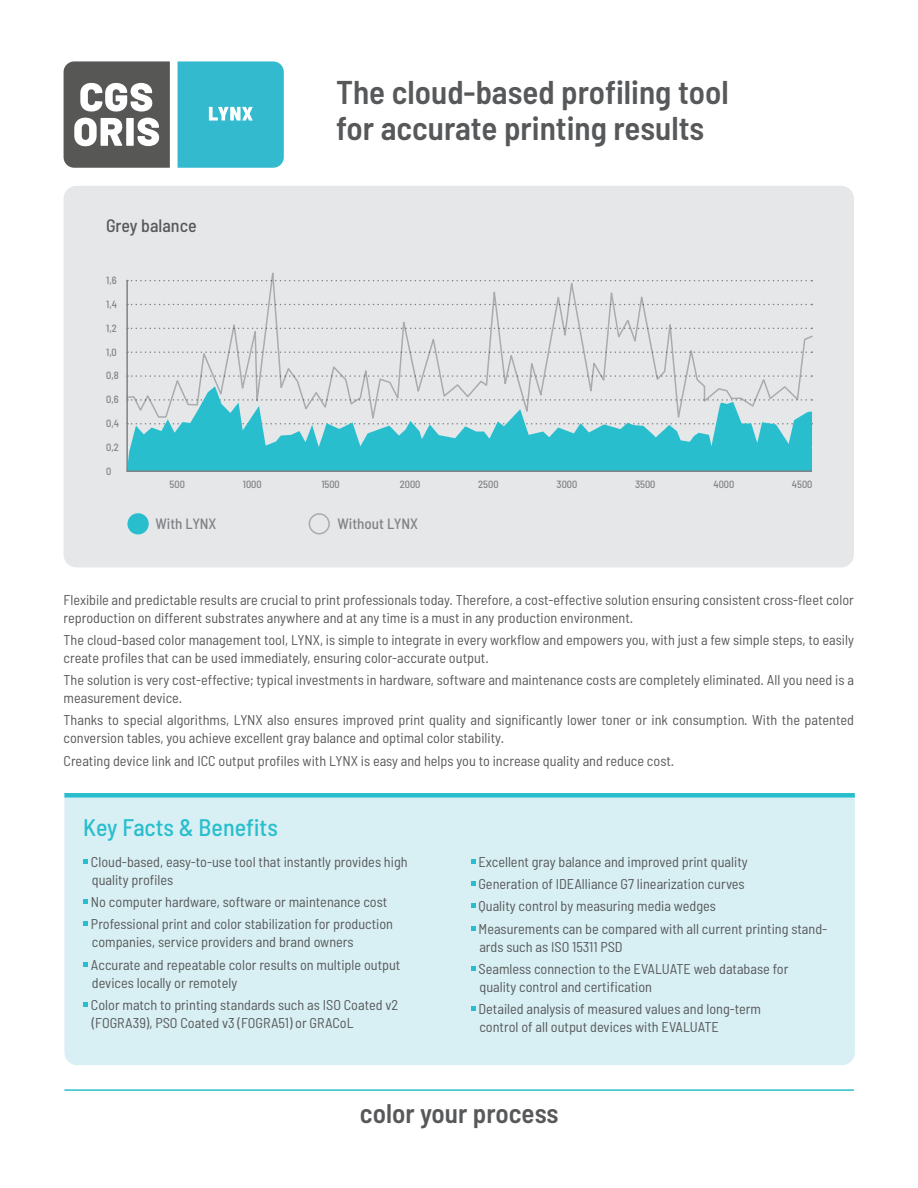
<style>
.page{position:relative;width:918px;height:1188px;background:#fff}
.page>*{position:absolute;margin:0;border:0;box-sizing:border-box;transform-origin:0 0}
.Headline_Logo{font:600 semi-condensed 33px/36px "Barlow";color:#57585a}
.color_your_process{font:600 semi-condensed 27px "Barlow";color:#57585a}
.Headline_Bullets{font:500 semi-condensed 24px "Barlow";color:#28bece}
.t1{font:500 semi-condensed 18px "Barlow";color:#57585a}
.Bulletpoints{font:500 semi-condensed 15px "Barlow";color:#808285}
.Fließtext{font:semi-condensed 14.25px/18px "Barlow";color:#57585a}
.Bullet-Point_Tabelle{font:semi-condensed 14.25px/18px "Barlow";color:#57585a}
.Bulletpoints-2{font:500 semi-condensed 10.5px "Barlow";color:#808285}
</style>
<div class="page">
<svg style="left:64px;top:61px;width:106px;height:107px"></svg>
<div style="left:178px;top:61px;width:106px;height:107px;background:#34bace"></div>
<hr style="left:64px;top:1089px;width:790px;height:2px;background:#28bece">
<div style="left:64px;top:798px;width:791px;height:267px;background:#d8eff3"></div>
<div style="left:64px;top:793px;width:791px;height:5px;background:#28bece"></div>
<svg style="left:83px;top:859px;width:5px;height:5px"></svg>
<svg style="left:83px;top:899px;width:5px;height:5px"></svg>
<svg style="left:83px;top:921px;width:5px;height:5px"></svg>
<svg style="left:83px;top:962px;width:5px;height:5px"></svg>
<svg style="left:83px;top:1002px;width:5px;height:5px"></svg>
<svg style="left:471px;top:859px;width:5px;height:5px"></svg>
<svg style="left:471px;top:881px;width:5px;height:5px"></svg>
<svg style="left:471px;top:903px;width:5px;height:5px"></svg>
<svg style="left:471px;top:926px;width:5px;height:5px"></svg>
<svg style="left:471px;top:966px;width:5px;height:5px"></svg>
<svg style="left:471px;top:1006px;width:5px;height:5px"></svg>
<div style="left:64px;top:186px;width:790px;height:381px;background:#e6e7e9;border-radius:13px"></div>
<div style="left:127px;top:513px;width:22px;height:21px;background:#28bece;border-radius:50%"></div>
<div style="left:309px;top:513px;width:21px;height:21px;border:2px solid #bcbdc0;border-radius:50%"></div>
<svg style="left:128px;top:420px;width:684px;height:50px;fill:#28bece"></svg>
<svg style="left:127px;top:272px;width:686px;height:148px"></svg>
<hr style="left:127px;top:470px;width:685px;height:2px;background:#808285">
<hr style="left:126px;top:280px;width:2px;height:192px;background:#808285">
<p class="t1" style="left:106px;top:215px;width:92px">Grey balance</p>
<p class="Bulletpoints-2" style="left:106px;top:274px;width:12px">1,6</p>
<p class="Bulletpoints-2" style="left:106px;top:298px;width:12px">1,4</p>
<p class="Bulletpoints-2" style="left:106px;top:321px;width:12px">1,2</p>
<p class="Bulletpoints-2" style="left:106px;top:345px;width:12px">1,0</p>
<p class="Bulletpoints-2" style="left:106px;top:369px;width:14px">0,8</p>
<p class="Bulletpoints-2" style="left:106px;top:393px;width:14px">0,6</p>
<p class="Bulletpoints-2" style="left:106px;top:417px;width:14px">0,4</p>
<p class="Bulletpoints-2" style="left:106px;top:441px;width:14px">0,2</p>
<p class="Bulletpoints-2" style="left:106px;top:464px;width:7px">0</p>
<p class="Headline_Logo" style="left:336px;top:73px;width:394px">The cloud-based profiling tool for accurate printing results</p>
<p class="Bulletpoints-2" style="left:170px;top:478px;width:17px">500</p>
<p class="Bulletpoints-2" style="left:243px;top:478px;width:20px">1000</p>
<p class="Bulletpoints-2" style="left:321px;top:478px;width:20px">1500</p>
<p class="Bulletpoints-2" style="left:400px;top:478px;width:22px">2000</p>
<p class="Bulletpoints-2" style="left:478px;top:478px;width:22px">2500</p>
<p class="Bulletpoints-2" style="left:557px;top:478px;width:22px">3000</p>
<p class="Bulletpoints-2" style="left:635px;top:478px;width:22px">3500</p>
<p class="Bulletpoints-2" style="left:713px;top:478px;width:22px">4000</p>
<p class="Bulletpoints-2" style="left:792px;top:478px;width:22px">4500</p>
<p class="Bulletpoints" style="left:338px;top:514px;width:82px">Without LYNX</p>
<p class="Bulletpoints" style="left:156px;top:514px;width:62px">With LYNX</p>
<p class="Fließtext" style="left:64px;top:590px;width:792px">Flexibile and predictable results are crucial to print professionals today. Therefore, a cost-effective solution ensuring consistent cross-fleet color reproduction on different substrates anywhere and at any time is a must in any production environment.</p>
<p class="Fließtext" style="left:64px;top:630px;width:792px">The cloud-based color management tool, LYNX, is simple to integrate in every workflow and empowers you, with just a few simple steps, to easily create profiles that can be used immediately, ensuring color-accurate output.</p>
<p class="Fließtext" style="left:64px;top:671px;width:792px">The solution is very cost-effective; typical investments in hardware, software and maintenance costs are completely eliminated. All you need is a measurement device.</p>
<p class="Fließtext" style="left:64px;top:711px;width:792px">Thanks to special algorithms, LYNX also ensures improved print quality and significantly lower toner or ink consumption. With the patented conversion tables, you achieve excellent gray balance and optimal color stability.</p>
<p class="Fließtext" style="left:64px;top:751px;width:612px">Creating device link and ICC output profiles with LYNX is easy and helps you to increase quality and reduce cost.</p>
<p class="Headline_Bullets" style="left:83px;top:812px;width:196px">Key Facts &amp; Benefits</p>
<p class="Bullet-Point_Tabelle" style="left:91px;top:852px;width:318px">Cloud-based, easy-to-use tool that instantly provides high quality profiles</p>
<p class="Bullet-Point_Tabelle" style="left:91px;top:893px;width:298px">No computer hardware, software or maintenance cost</p>
<p class="Bullet-Point_Tabelle" style="left:91px;top:915px;width:304px">Professional print and color stabilization for production companies, service providers and brand owners</p>
<p class="Bullet-Point_Tabelle" style="left:91px;top:955px;width:311px">Accurate and repeatable color results on multiple output devices locally or remotely</p>
<p class="Bullet-Point_Tabelle" style="left:91px;top:995px;width:309px">Color match to printing standards such as ISO Coated v2 (FOGRA39), PSO Coated v3 (FOGRA51) or GRACoL</p>
<p class="Bullet-Point_Tabelle" style="left:479px;top:852px;width:271px">Excellent gray balance and improved print quality</p>
<p class="Bullet-Point_Tabelle" style="left:479px;top:875px;width:268px">Generation of IDEAlliance G7 linearization curves</p>
<p class="Bullet-Point_Tabelle" style="left:479px;top:897px;width:239px">Quality control by measuring media wedges</p>
<p class="Bullet-Point_Tabelle" style="left:479px;top:919px;width:350px">Measurements can be compared with all current printing stand&shy;ards such as ISO 15311 PSD</p>
<p class="Bullet-Point_Tabelle" style="left:479px;top:959px;width:311px">Seamless connection to the EVALUATE web database for quality control and certification</p>
<p class="Bullet-Point_Tabelle" style="left:479px;top:1000px;width:284px">Detailed analysis of measured values and long-term control of all output devices with EVALUATE</p>
<p class="color_your_process" style="left:360px;top:1097px;width:200px">color your process</p>
</div>
